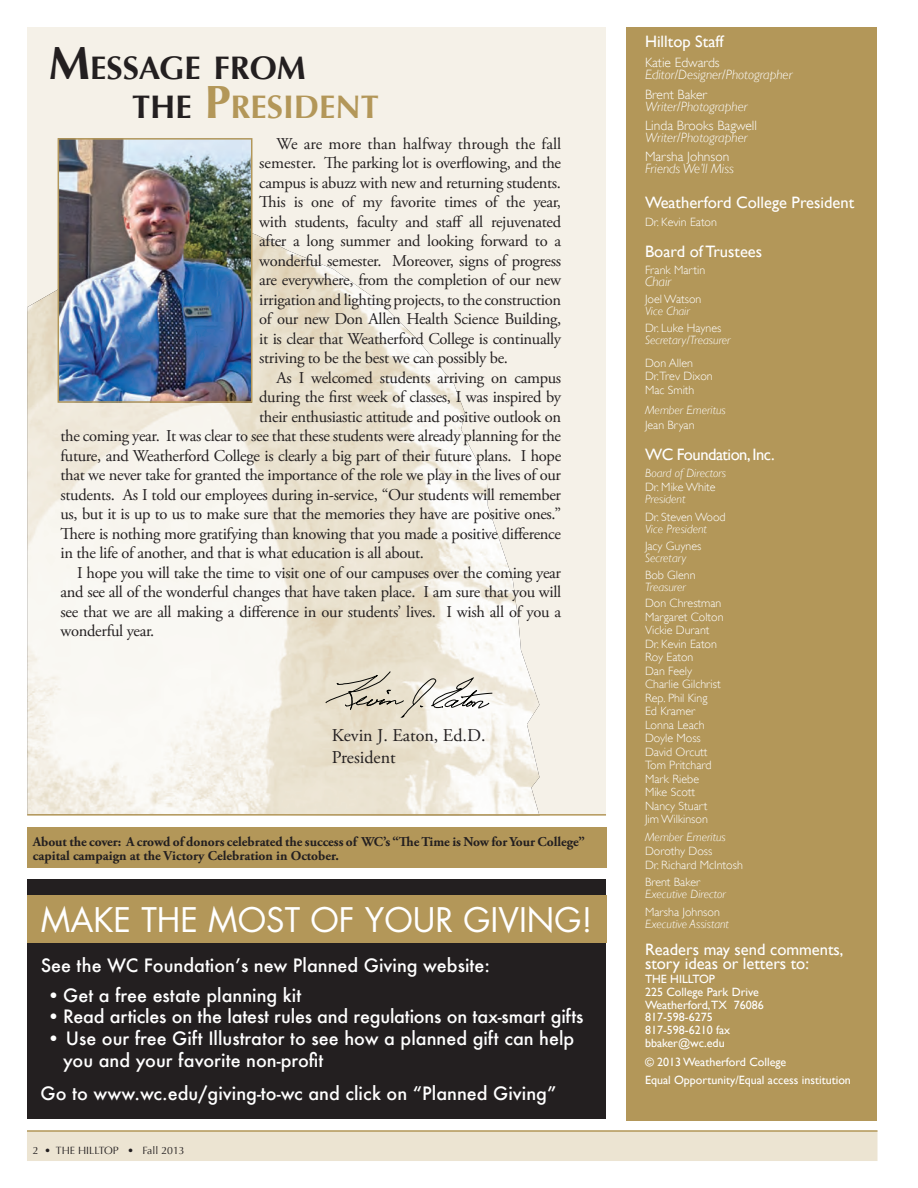
<style>
.page{position:relative;width:918px;height:1188px;background:#fff}
.page>*{position:absolute;margin:0;border:0;box-sizing:border-box;transform-origin:0 0}
.t1{font:33px "Futura";color:#fff}
.t2{font:700 32.55px/39px "Optima";color:#231f20}
.t3{font:500 18px/21.6px "Futura";color:#fff}
.t4{font:18px/21.6px "Adobe Garamond Pro";color:#231f20}
.t5{font:16.5px/19.5px "Adobe Garamond Pro";letter-spacing:-.02em;color:#231f20;text-align:justify}
.t6{font:16.5px/13.5px "Gill Sans";color:#fff}
.t7{font:700 13.5px/13.5px "Adobe Garamond Pro";color:#231f20}
.t8{font:italic 300 13.5px "Gill Sans";color:#fff}
.t9{font:300 13.5px "Gill Sans";color:#fff}
.t10{font:300 12px/13.5px "Gill Sans";color:#fff}
.t11{font:12px/12.8px "Gill Sans";color:#fff}
.t12{font:italic 300 12px "Gill Sans";color:#fff}
.t13{font:10.5px "Optima";color:#231f20}
.s1{font-size:46.5px}
.s2{font-size:46.5px;color:#b39759}
.s3{color:#b39759}
</style>
<div class="page">
<div style="left:27px;top:1131px;width:851px;height:30px;background:#ece4d2"></div>
<hr style="left:27px;top:1130px;width:851px;height:2px;background:#b39759">
<div style="left:27px;top:27px;width:579px;height:787px;background:#f5f1e8"></div>
<div style="left:626px;top:27px;width:251px;height:1094px;background:#b39759"></div>
<img style="left:27px;top:218px;width:512px;height:596px">
<hr style="left:27px;top:814px;width:579px;height:2px;background:#b39759">
<img style="left:61px;top:141px;width:188px;height:259px">
<div style="left:58px;top:138px;width:194px;height:265px;border:2px solid #b39759"></div>
<svg style="left:325px;top:671px;width:168px;height:48px"></svg>
<div style="left:27px;top:879px;width:579px;height:240px;background:#231f20"></div>
<div style="left:27px;top:895px;width:579px;height:47px;background:#b39759"></div>
<div style="left:27px;top:827px;width:579px;height:41px;background:#b39759"></div>
<h2 class="t2" style="left:132px;top:49px;width:248px;text-indent:-83px"><span class="s1">M</span>ESSAGE FROM<br>THE <span class="s2">P</span><span class="s3">RESIDENT</span></h2>
<p class="t5" style="left:259px;top:134px;width:303px;text-indent:17px">We are more than halfway through the fall semester. The parking lot is overflowing, and the campus is abuzz with new and returning students.<br>This is one of my favorite times of the year, with students, faculty and staff all rejuvenated after a long summer and looking forward to a wonderful semester. Moreover, signs of progress are everywhere, from the completion of our new irrigation and lighting projects, to the construction of our new Don Allen Health Science Building, it is clear that Weatherford College is continually striving to be the best we can possibly be.</p>
<p class="t5" style="left:277px;top:368px;width:286px">As I welcomed students arriving on campus</p>
<p class="t5" style="left:259px;top:388px;width:303px">during the first week of classes, I was inspired by</p>
<p class="t5" style="left:259px;top:407px;width:303px">their enthusiastic attitude and positive outlook on</p>
<p class="t5" style="left:61px;top:427px;width:502px">the coming year. It was clear to see that these students were already planning for the</p>
<p class="t5" style="left:61px;top:446px;width:502px">future, and Weatherford College is clearly a big part of their future plans. I hope</p>
<p class="t5" style="left:61px;top:466px;width:502px">that we never take for granted the importance of the role we play in the lives of our</p>
<p class="t5" style="left:61px;top:485px;width:502px">students. As I told our employees during in-service, “Our students will remember</p>
<p class="t5" style="left:61px;top:505px;width:502px">us, but it is up to us to make sure that the memories they have are positive ones.”</p>
<p class="t5" style="left:61px;top:524px;width:502px">There is nothing more gratifying than knowing that you made a positive difference</p>
<p class="t5" style="left:61px;top:544px;width:365px">in the life of another, and that is what education is all about.</p>
<p class="t5" style="left:77px;top:563px;width:486px">I hope you will take the time to visit one of our campuses over the coming year</p>
<p class="t5" style="left:61px;top:583px;width:502px">and see all of the wonderful changes that have taken place. I am sure that you will</p>
<p class="t5" style="left:61px;top:602px;width:502px">see that we are all making a difference in our students’ lives. I wish all of you a</p>
<p class="t5" style="left:61px;top:622px;width:95px">wonderful year.</p>
<p class="t4" style="left:332px;top:725px;width:155px">Kevin J. Eaton, Ed.D.<br>President</p>
<p class="t7" style="left:33px;top:835px;width:554px">About the cover: A crowd of donors celebrated the success of WC’s “The Time is Now for Your College” capital campaign at the Victory Celebration in October.</p>
<h1 class="t1" style="left:41px;top:899px;width:553px">MAKE THE MOST OF YOUR GIVING!</h1>
<p class="t3" style="left:41px;top:954px;width:451px">See the WC Foundation’s new Planned Giving website:</p>
<p class="t3" style="left:47px;top:984px;width:256px">• Get a free estate planning kit</p>
<p class="t3" style="left:47px;top:1006px;width:538px">• Read articles on the latest rules and regulations on tax-smart gifts</p>
<p class="t3" style="left:63px;top:1027px;width:513px;text-indent:-16px">• Use our free Gift Illustrator to see how a planned gift can help you and your favorite non-profit</p>
<p class="t3" style="left:41px;top:1083px;width:517px">Go to www.wc.edu/giving-to-wc and click on “Planned Giving”</p>
<p class="t13" style="left:33px;top:1144px;width:153px">2 • The H ILLTOP • Fall 2013</p>
<p class="t6" style="left:645px;top:34px;width:80px">Hilltop Staff</p>
<p class="t9" style="left:645px;top:55px;width:76px">Katie Edwards</p>
<p class="t8" style="left:645px;top:67px;width:149px">Editor/Designer/Photographer</p>
<p class="t9" style="left:645px;top:86px;width:64px">Brent Baker</p>
<p class="t8" style="left:645px;top:99px;width:104px">Writer/Photographer</p>
<p class="t9" style="left:645px;top:118px;width:114px">Linda Brooks Bagwell</p>
<p class="t8" style="left:645px;top:130px;width:104px">Writer/Photographer</p>
<p class="t9" style="left:645px;top:149px;width:86px">Marsha Johnson</p>
<p class="t8" style="left:645px;top:161px;width:90px">Friends We’ll Miss</p>
<p class="t6" style="left:645px;top:195px;width:211px">Weatherford College President</p>
<p class="t10" style="left:645px;top:215px;width:74px">Dr. Kevin Eaton</p>
<p class="t6" style="left:645px;top:245px;width:119px">Board of Trustees</p>
<p class="t10" style="left:645px;top:263px;width:62px">Frank Martin</p>
<p class="t8" style="left:645px;top:274px;width:28px">Chair</p>
<p class="t10" style="left:645px;top:293px;width:58px">Joel Watson</p>
<p class="t12" style="left:645px;top:304px;width:46px">Vice Chair</p>
<p class="t10" style="left:645px;top:321px;width:78px">Dr. Luke Haynes</p>
<p class="t12" style="left:645px;top:333px;width:87px">Secretary/Treasurer</p>
<p class="t10" style="left:645px;top:356px;width:69px;line-height:14px">Don Allen<br>Dr.Trev Dixon<br>Mac Smith</p>
<p class="t12" style="left:645px;top:404px;width:82px">Member Emeritus</p>
<p class="t10" style="left:645px;top:418px;width:51px">Jean Bryan</p>
<p class="t6" style="left:645px;top:448px;width:131px">WC Foundation, Inc.</p>
<p class="t12" style="left:645px;top:466px;width:83px">Board of Directors</p>
<p class="t10" style="left:645px;top:481px;width:72px">Dr. Mike White</p>
<p class="t12" style="left:645px;top:493px;width:42px">President</p>
<p class="t10" style="left:645px;top:510px;width:82px">Dr. Steven Wood</p>
<p class="t12" style="left:645px;top:522px;width:63px">Vice President</p>
<p class="t10" style="left:645px;top:539px;width:58px">Jacy Guynes</p>
<p class="t12" style="left:645px;top:551px;width:43px">Secretary</p>
<p class="t10" style="left:645px;top:568px;width:52px">Bob Glenn</p>
<p class="t12" style="left:645px;top:580px;width:42px">Treasurer</p>
<p class="t10" style="left:645px;top:596px;width:80px">Don Chrestman<br>Margaret Colton<br>Vickie Durant<br>Dr. Kevin Eaton<br>Roy Eaton<br>Dan Feely<br>Charlie Gilchrist<br>Rep. Phil King<br>Ed Kramer<br>Lonna Leach<br>Doyle Moss<br>David Orcutt<br>Tom Pritchard<br>Mark Riebe<br>Mike Scott<br>Nancy Stuart<br>Jim Wilkinson</p>
<p class="t12" style="left:645px;top:830px;width:82px">Member Emeritus</p>
<p class="t10" style="left:645px;top:843px;width:99px;line-height:14.4px">Dorothy Doss<br>Dr. Richard McIntosh</p>
<p class="t10" style="left:645px;top:876px;width:57px">Brent Baker</p>
<p class="t12" style="left:645px;top:888px;width:82px">Executive Director</p>
<p class="t10" style="left:645px;top:905px;width:76px">Marsha Johnson</p>
<p class="t12" style="left:645px;top:917px;width:85px">Executive Assistant</p>
<p class="t6" style="left:645px;top:943px;width:200px">Readers may send comments, story ideas or letters to:</p>
<p class="t11" style="left:645px;top:973px;width:120px">The Hi lltop<br>225 College Park Drive<br>Weatherford,TX 76086<br>817-598-6275<br>817-598-6210 fax bbaker@wc.edu</p>
<p class="t11" style="left:645px;top:1052px;width:207px;line-height:18.3px">© 2013 Weatherford College<br>Equal Opportunity/Equal access institution</p>
</div>
